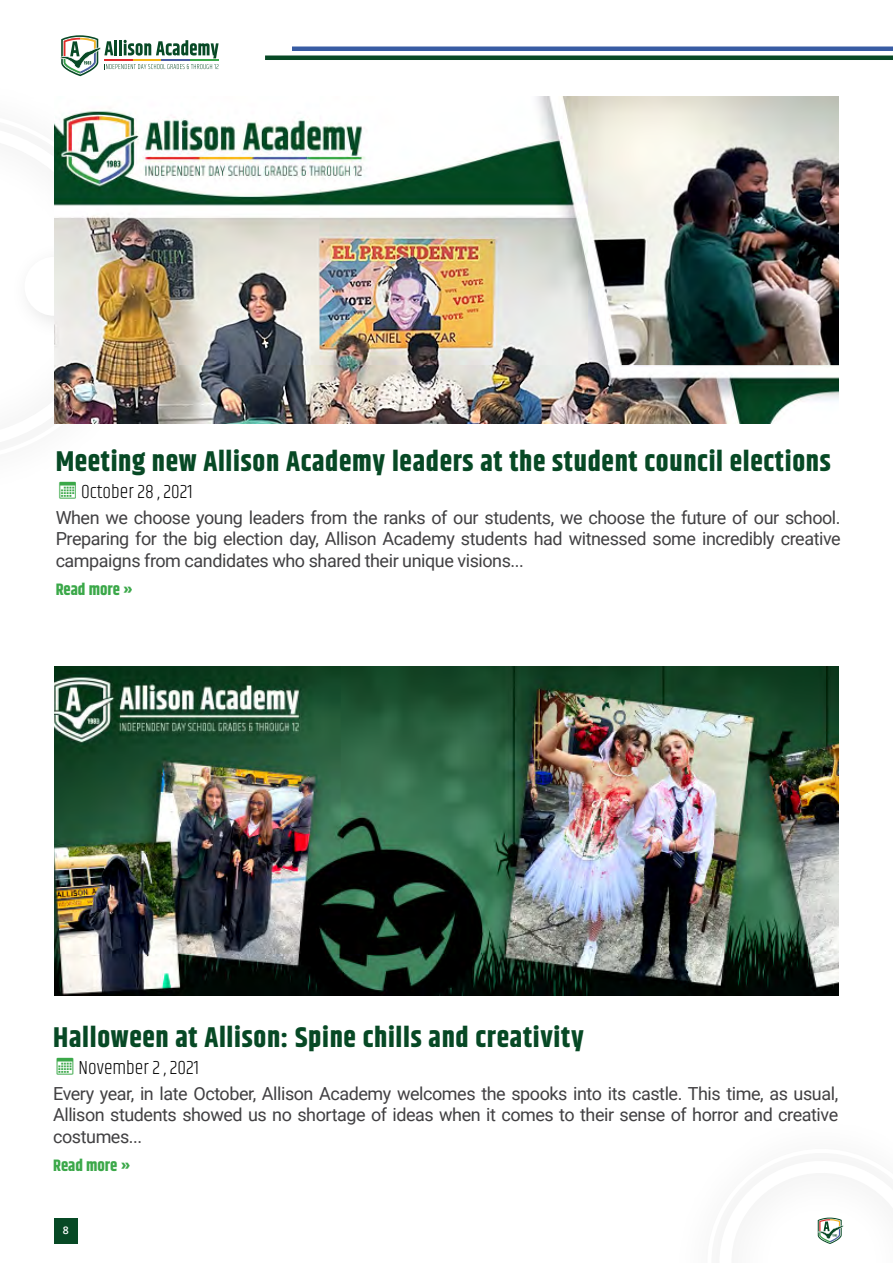
<style>
.page{position:relative;width:893px;height:1263px;background:#fff}
.page>*{position:absolute;margin:0;border:0;box-sizing:border-box;transform-origin:0 0}
.t1{font:700 28.5px "Khand";letter-spacing:.025em;color:#074925}
.t2{font:300 19.5px "Khand";color:#000}
.t3{font:18px/21.6px "Roboto";letter-spacing:-.025em;color:#414042;text-align:justify}
.t4{font:700 16.5px "Khand";color:#3ba849}
.t5{font:600 10.5px "Open Sans";color:#fff}
</style>
<div class="page">
<div style="left:54px;top:1218px;width:23px;height:26px;background:#074925"></div>
<hr style="left:292px;top:47px;width:601px;height:4px;background:#385ca3">
<hr style="left:265px;top:56px;width:628px;height:4px;background:#074925">
<svg style="left:817px;top:1217px;width:27px;height:27px"></svg>
<svg style="left:60px;top:35px;width:159px;height:41px"></svg>
<img style="left:54px;top:667px;width:785px;height:328px">
<img style="left:54px;top:96px;width:785px;height:328px">
<h1 class="t1" style="left:56px;top:441px;width:777px">Meeting new Allison Academy leaders at the student council elections</h1>
<p class="t2" style="left:81px;top:480px;width:113px">October 28 , 2021</p>
<p class="t3" style="left:56px;top:506px;width:787px">When we choose young leaders from the ranks of our students, we choose the future of our school.<br>Preparing for the big election day, Allison Academy students had witnessed some incredibly creative campaigns from candidates who shared their unique visions...</p>
<p class="t4" style="left:56px;top:578px;width:79px">Read more »</p>
<h1 class="t1" style="left:53px;top:1017px;width:532px">Halloween at Allison: Spine chills and creativity</h1>
<p class="t2" style="left:79px;top:1056px;width:122px">November 2 , 2021</p>
<p class="t3" style="left:53px;top:1082px;width:787px">Every year, in late October, Allison Academy welcomes the spooks into its castle. This time, as usual, Allison students showed us no shortage of ideas when it comes to their sense of horror and creative costumes...</p>
<p class="t4" style="left:53px;top:1154px;width:79px">Read more »</p>
<p class="t5" style="left:63px;top:1223px;width:7px">8</p>
</div>
